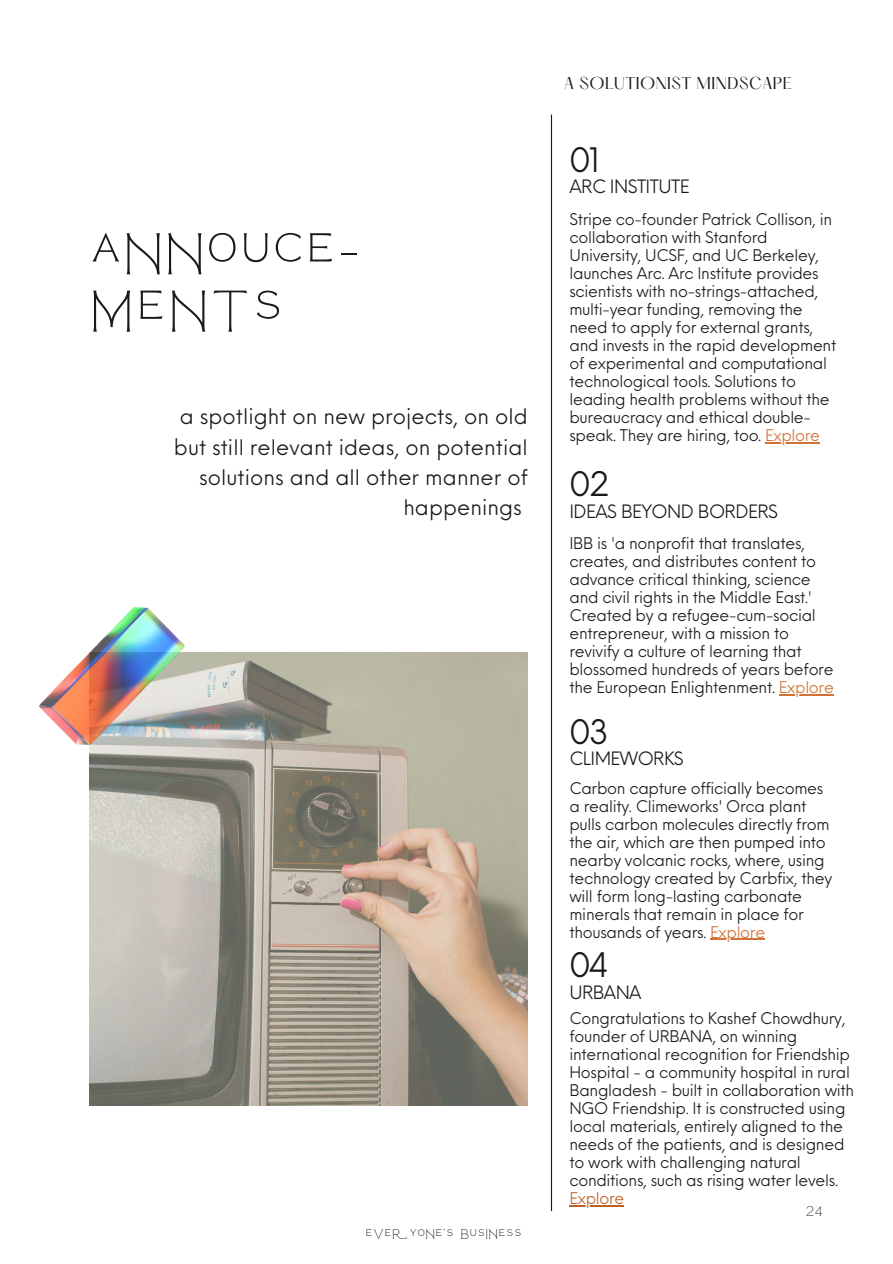
<style>
.page{position:relative;width:893px;height:1264px;background:#fff}
.page>*{position:absolute;margin:0;border:0;box-sizing:border-box;transform-origin:0 0}
.t1{font:51px/57.3px "Reborn";letter-spacing:.005em;color:#1a1a1a}
.t2{font:33px "Neue Einstellung";letter-spacing:-.04em;color:#1a1a1a}
.t3{font:21px/30.3px "Neue Einstellung";letter-spacing:.005em;color:#1a1a1a;text-align:right}
.t4{font:18px "Neue Einstellung";letter-spacing:-.03em;color:#1a1a1a}
.t5{font:15.75px/18px "Neue Einstellung";letter-spacing:-.02em;color:#1a1a1a}
.t6{font:15.75px "Neue Einstellung";letter-spacing:-.02em;color:#bd5f29}
.t7{font:15px "Hatton";letter-spacing:.03em;color:#1a1a1a}
.t8{font:12.15px "Reborn";color:#1a1a1a}
.t9{font:12px "Reborn";letter-spacing:.015em;color:#1a1a1a}
.s1{color:#d17133}
</style>
<div class="page">
<hr style="left:551px;top:114px;width:1px;height:1096px;background:#1a1a1a">
<img style="left:89px;top:652px;width:439px;height:453px">
<img style="left:39px;top:607px;width:145px;height:137px">
<hr style="left:773px;top:442px;width:46px;height:1px;background:#d17133">
<hr style="left:778px;top:694px;width:55px;height:1px;background:#d17133">
<hr style="left:710px;top:938px;width:55px;height:1px;background:#d17133">
<hr style="left:569px;top:1205px;width:55px;height:1px;background:#bd5f29">
<h1 class="t1" style="left:89px;top:232px;width:273px">annouce&shy;ments</h1>
<h3 class="t3" style="left:174px;top:399px;width:355px">a spotlight on new projects, on old but still relevant ideas, on potential solutions and all other manner of happenings</h3>
<p class="t9" style="left:365px;top:1228px;width:158px">everyone's business</p>
<p class="t7" style="left:564px;top:76px;width:229px">A SOLUTIONIST MINDSCAPE</p>
<h2 class="t2" style="left:569px;top:130px;width:32px">01</h2>
<p class="t4" style="left:569px;top:171px;width:122px">ARC INSTITUTE</p>
<p class="t5" style="left:569px;top:209px;width:268px">Stripe co-founder Patrick Collison, in collaboration with Stanford University, UCSF, and UC Berkeley, launches Arc. Arc Institute provides scientists with no-strings-attached, multi-year funding, removing the need to apply for external grants, and invests in the rapid development of experimental and computational technological tools. Solutions to leading health problems without the bureaucracy and ethical double&shy;speak. They are hiring, too. <span class="s1">Explore</span></p>
<h2 class="t2" style="left:569px;top:454px;width:41px">02</h2>
<p class="t4" style="left:569px;top:495px;width:210px">IDEAS BEYOND BORDERS</p>
<p class="t5" style="left:569px;top:533px;width:266px">IBB is 'a nonprofit that translates, creates, and distributes content to advance critical thinking, science and civil rights in the Middle East.' Created by a refugee-cum-social entrepreneur, with a mission to revivify a culture of learning that blossomed hundreds of years before the European Enlightenment. <span class="s1">Explore</span></p>
<h2 class="t2" style="left:569px;top:702px;width:41px">03</h2>
<p class="t4" style="left:569px;top:742px;width:116px">CLIMEWORKS</p>
<p class="t5" style="left:569px;top:777px;width:264px">Carbon capture officially becomes a reality. Climeworks' Orca plant pulls carbon molecules directly from the air, which are then pumped into nearby volcanic rocks, where, using technology created by Carbfix, they will form long-lasting carbonate minerals that remain in place for thousands of years. <span class="s1">Explore</span></p>
<h2 class="t2" style="left:569px;top:935px;width:41px">04</h2>
<p class="t4" style="left:569px;top:976px;width:74px">URBANA</p>
<p class="t5" style="left:569px;top:1008px;width:286px">Congratulations to Kashef Chowdhury, founder of URBANA, on winning international recognition for Friendship Hospital - a community hospital in rural Bangladesh - built in collaboration with NGO Friendship. It is constructed using local materials, entirely aligned to the needs of the patients, and is designed to work with challenging natural conditions, such as rising water levels.</p>
<p class="t6" style="left:569px;top:1184px;width:57px">Explore</p>
<p class="t8" style="left:805px;top:1205px;width:19px">24</p>
</div>
